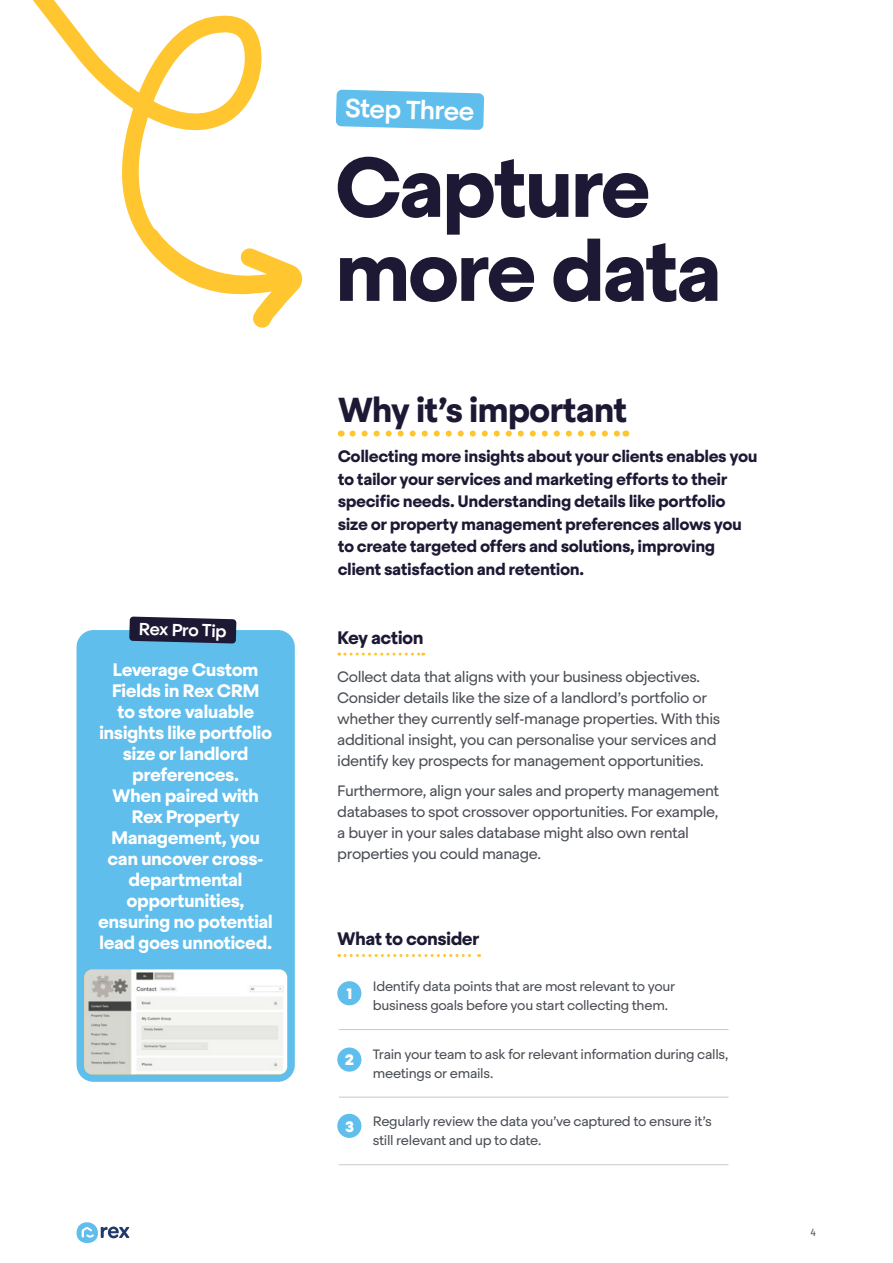
<style>
.page{position:relative;width:893px;height:1263px;background:#fff}
.page>*{position:absolute;margin:0;border:0;box-sizing:border-box;transform-origin:0 0}
.t1{font:700 84px/84px "Steradian";letter-spacing:-.045em;color:#1d1934}
.t2{font:700 34.5px "Steradian";letter-spacing:-.035em;color:#1d1934}
.t3{font:500 26.1px "Steradian";color:#fff}
.t4{font:700 18px/21px "Steradian";letter-spacing:-.03em;color:#fff;text-align:center}
.t5{font:700 18px "Steradian";letter-spacing:-.03em;color:#1d1934}
.t6{font:500 17.25px "Steradian";color:#fff}
.t7{font:700 16.5px/22.5px "Steradian";letter-spacing:-.03em;color:#1d1934}
.t8{font:15px/21px "Steradian";letter-spacing:-.03em;color:#4b4f55}
.t9{font:900 15px "Steradian";color:#fff}
.t10{font:13.5px/18.9px "Steradian";letter-spacing:-.025em;color:#4b4f55}
.t11{font:10.5px "Fira Mono";color:#4b4f55}
</style>
<div class="page">
<svg style="left:336px;top:90px;width:148px;height:40px;background:#6dc4ed"></svg>
<svg style="left:33px;top:0;width:229px;height:209px"></svg>
<svg style="left:127px;top:173px;width:176px;height:155px"></svg>
<div style="left:77px;top:630px;width:218px;height:452px;background:#5fbeec;border-radius:17px"></div>
<svg style="left:129px;top:616px;width:107px;height:27px;background:#303049"></svg>
<svg style="left:353px;top:431px;width:266px;height:6px"></svg>
<hr style="left:339px;top:1029px;width:390px;height:1px;background:#cbc9cb">
<hr style="left:339px;top:1097px;width:390px;height:1px;background:#cbc9cb">
<hr style="left:339px;top:1164px;width:390px;height:1px;background:#cbc9cb">
<svg style="left:339px;top:653px;width:85px;height:3px"></svg>
<svg style="left:339px;top:954px;width:141px;height:3px"></svg>
<div style="left:337px;top:981px;width:24px;height:24px;background:#5fbeec;border-radius:50%"></div>
<div style="left:337px;top:1047px;width:24px;height:24px;background:#5fbeec;border-radius:50%"></div>
<div style="left:337px;top:1114px;width:24px;height:24px;background:#5fbeec;border-radius:50%"></div>
<svg style="left:77px;top:1222px;width:52px;height:21px"></svg>
<img style="left:84px;top:969px;width:203px;height:105px">
<p class="t6" style="left:139px;top:618px;width:90px;rotate:2deg">Rex Pro Tip</p>
<p class="t4" style="left:98px;top:659px;width:176px">Leverage Custom<br>Fields in Rex CRM<br>to store valuable insights like portfolio size or landlord preferences.<br>When paired with<br>Rex Property<br>Management, you can uncover cross&shy;departmental opportunities, ensuring no potential lead goes unnoticed.</p>
<h3 class="t3" style="left:346px;top:91px;width:131px;rotate:2deg">Step Three</h3>
<h1 class="t1" style="left:334px;top:146px;width:389px">Capture more data</h1>
<h2 class="t2" style="left:338px;top:388px;width:291px">Why it’s important</h2>
<p class="t7" style="left:338px;top:445px;width:421px">Collecting more insights about your clients enables you to tailor your services and marketing efforts to their specific needs. Understanding details like portfolio size or property management preferences allows you to create targeted offers and solutions, improving client satisfaction and retention.</p>
<p class="t5" style="left:337px;top:626px;width:88px">Key action</p>
<p class="t8" style="left:337px;top:667px;width:384px">Collect data that aligns with your business objectives.<br>Consider details like the size of a landlord’s portfolio or whether they currently self-manage properties. With this additional insight, you can personalise your services and identify key prospects for management opportunities.</p>
<p class="t8" style="left:337px;top:780px;width:383px">Furthermore, align your sales and property management databases to spot crossover opportunities. For example, a buyer in your sales database might also own rental properties you could manage.</p>
<p class="t5" style="left:337px;top:928px;width:144px">What to consider</p>
<p class="t9" style="left:347px;top:984px;width:7px">1</p>
<p class="t9" style="left:345px;top:1050px;width:11px">2</p>
<p class="t9" style="left:345px;top:1117px;width:11px">3</p>
<p class="t10" style="left:373px;top:977px;width:304px">Identify data points that are most relevant to your business goals before you start collecting them.</p>
<p class="t10" style="left:373px;top:1045px;width:357px">Train your team to ask for relevant information during calls, meetings or emails.</p>
<p class="t10" style="left:373px;top:1112px;width:341px">Regularly review the data you’ve captured to ensure it’s still relevant and up to date.</p>
<p class="t11" style="left:810px;top:1225px;width:8px">4</p>
</div>
